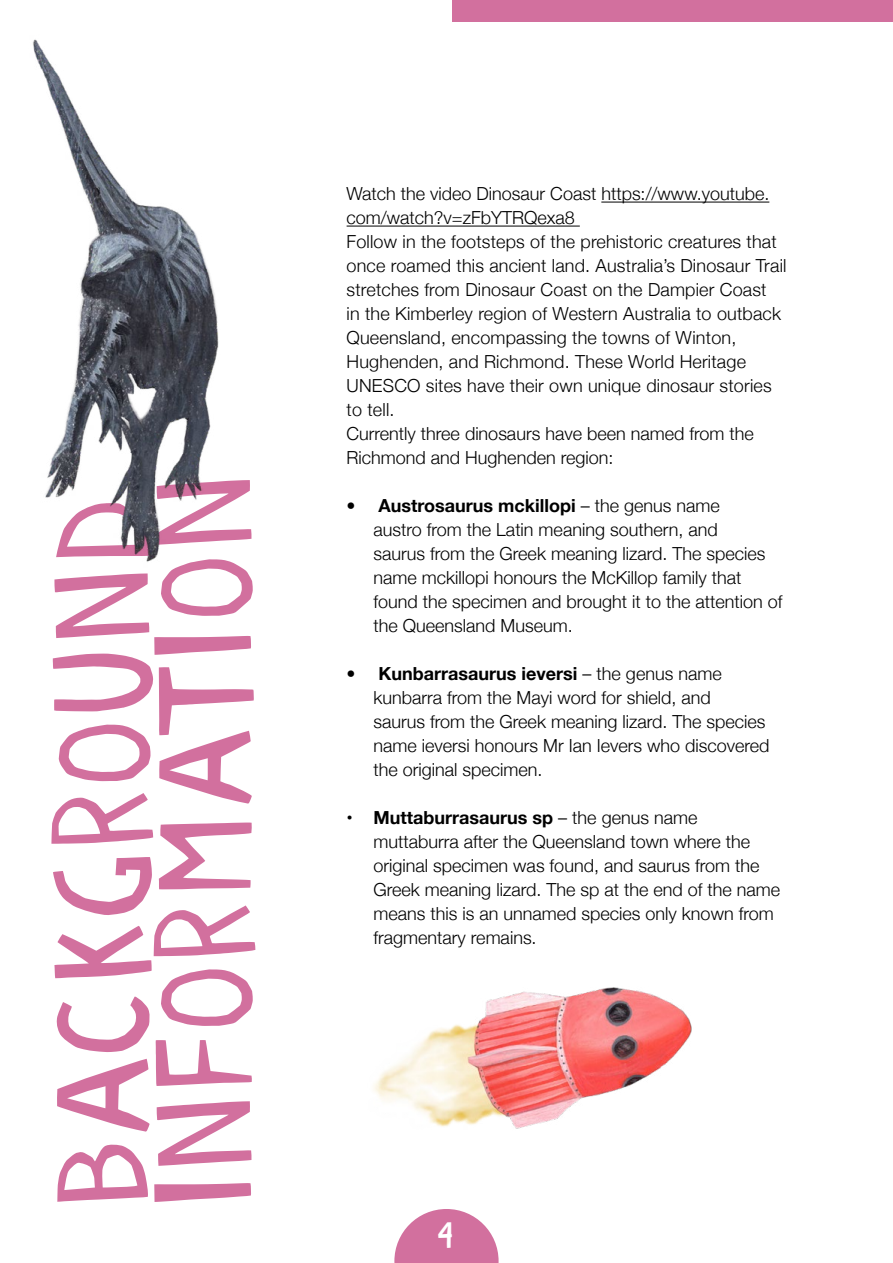
<style>
.page{position:relative;width:893px;height:1263px;background:#fff}
.page>*{position:absolute;margin:0;border:0;box-sizing:border-box;transform-origin:0 0}
.t1{font:126.3px/102.3px "Paper Cuts";letter-spacing:-.01em;color:#d2709e;scale:1.13 1}
.t2{font:33.75px "Paper Cuts";color:#fff;scale:1.13 1}
.t3{font:300 18px/24px "Helvetica Neue";color:#000}
.s1{font-weight:700}
</style>
<div class="page">
<svg style="left:394px;top:1218px;width:105px;height:45px;background:#d782aa"></svg>
<img style="left:373px;top:987px;width:319px;height:231px">
<div style="left:453px;top:0;width:440px;height:21px;background:#d2709e"></div>
<hr style="left:601px;top:202px;width:168px;height:1px;background:#000">
<hr style="left:347px;top:226px;width:233px;height:1px;background:#000">
<img style="left:33px;top:39px;width:186px;height:523px">
<h1 class="t1" style="left:63px;top:1209px;width:651px;rotate:-90deg">BACKGROUND<br>INFORMATION</h1>
<p class="t3" style="left:347px;top:181px;width:441px">Watch the video Dinosaur Coast https://www.youtube. com/watch?v=zFbYTRQexa8<br>Follow in the footsteps of the prehistoric creatures that once roamed this ancient land. Australia’s Dinosaur Trail stretches from Dinosaur Coast on the Dampier Coast<br>in the Kimberley region of Western Australia to outback Queensland, encompassing the towns of Winton, Hughenden, and Richmond. These World Heritage UNESCO sites have their own unique dinosaur stories to tell.<br>Currently three dinosaurs have been named from the Richmond and Hughenden region:</p>
<p class="t3" style="left:374px;top:492px;width:410px;text-indent:-27px">• <span class="s1">Austrosaurus mckillopi</span> – the genus name<br>austro from the Latin meaning southern, and<br>saurus from the Greek meaning lizard. The species name mckillopi honours the McKillop family that found the specimen and brought it to the attention of the Queensland Museum.</p>
<p class="t3" style="left:374px;top:660px;width:397px;text-indent:-27px">• <span class="s1">Kunbarrasaurus ieversi</span> – the genus name kunbarra from the Mayi word for shield, and<br>saurus from the Greek meaning lizard. The species name ieversi honours Mr Ian Ievers who discovered the original specimen.</p>
<p class="t3" style="left:374px;top:804px;width:408px;text-indent:-27px"><span class="s1">• Muttaburrasaurus sp</span> – the genus name muttaburra after the Queensland town where the original specimen was found, and saurus from the Greek meaning lizard. The sp at the end of the name means this is an unnamed species only known from fragmentary remains.</p>
<h2 class="t2" style="left:437px;top:1215px;width:17px">4</h2>
</div>
